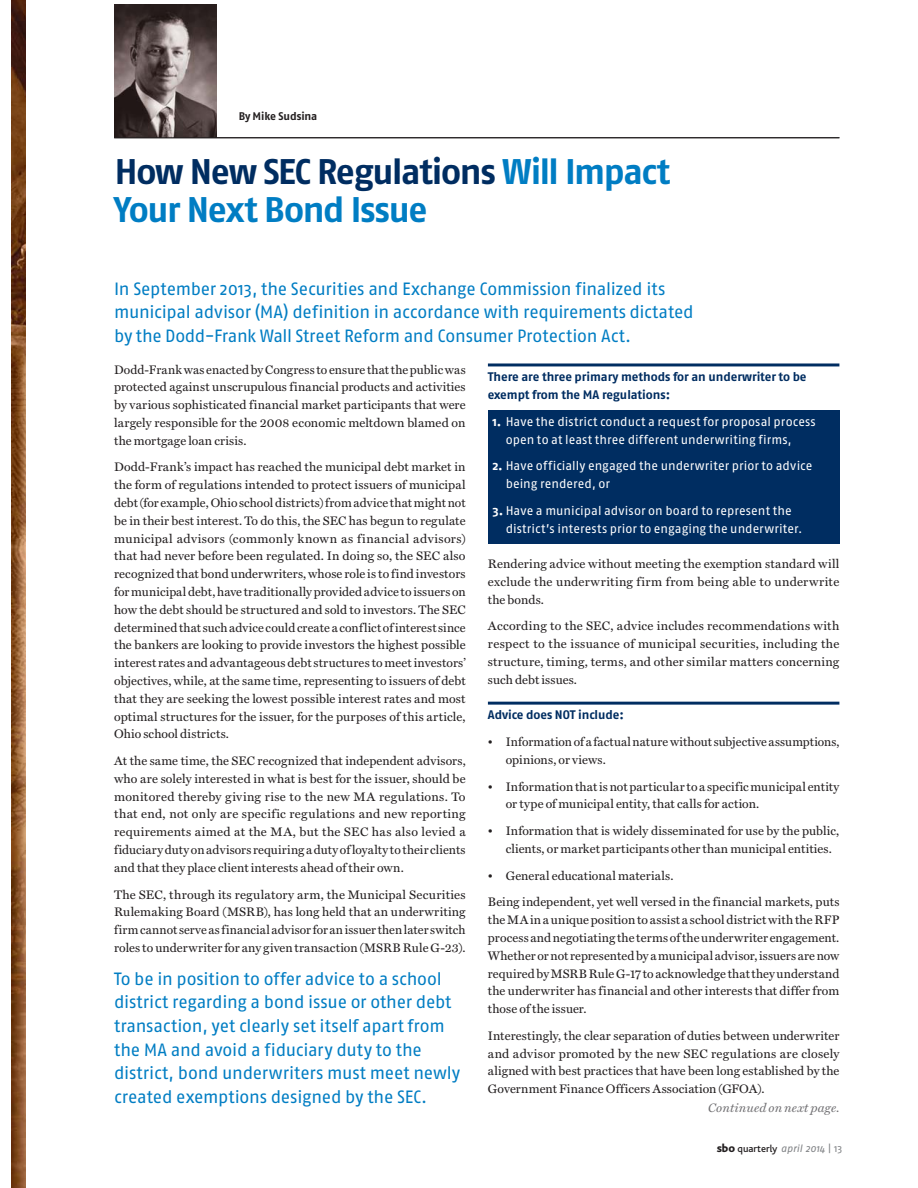
<style>
.page{position:relative;width:918px;height:1188px;background:#fff}
.page>*{position:absolute;margin:0;border:0;box-sizing:border-box;transform-origin:0 0}
.t1{font:700 35.55px/38.5px "Fago No";letter-spacing:-.035em;color:#007dc3}
.t2{font:17.85px/23.7px "Fago No";letter-spacing:-.015em;color:#007dc3}
.t3{font:12.6px/17.9px "Fago No";letter-spacing:.005em;color:#fff}
.t4{font:12.45px/17.9px "Miller Text";letter-spacing:.01em;color:#231f20;text-align:justify}
.t5{font:700 12.45px/17.9px "Fago No";letter-spacing:-.005em;color:#002d61}
.t6{font:italic 12.45px "Miller Text";letter-spacing:.015em;color:#717073}
.t7{font:700 11.1px "Fago No";letter-spacing:-.01em;color:#231f20}
.t8{font:500 10.35px "Bliss";color:#231f20}
.s1{color:#002d61}
.s2{font-weight:700}
.s3{font-weight:800;font-size:11.85px}
.s4{font-family:"Fago No";font-weight:400;font-style:italic;color:#808285}
.s5{font-family:"Fago No";font-weight:400;color:#808285}
</style>
<div class="page">
<div style="left:488px;top:410px;width:351px;height:133px;background:#002d61"></div>
<hr style="left:488px;top:363px;width:351px;height:3px;background:#002d61">
<hr style="left:488px;top:702px;width:351px;height:3px;background:#002d61">
<img style="left:114px;top:4px;width:103px;height:133px">
<img style="left:12px;top:0;width:13px;height:1188px">
<hr style="left:114px;top:137px;width:725px;height:1px;background:#231f20">
<p class="t7" style="left:239px;top:112px;width:80px">By Mike Sudsina</p>
<h1 class="t1" style="left:113px;top:155px;width:558px"><span class="s1">How New SEC Regulations</span> Will Impact<br>Your Next Bond Issue</h1>
<h2 class="t2" style="left:114px;top:278px;width:581px">In September 2013, the Securities and Exchange Commission finalized its municipal advisor (MA) definition in accordance with requirements dictated by the Dodd-Frank Wall Street Reform and Consumer Protection Act.</h2>
<p class="t5" style="left:488px;top:369px;width:320px">There are three primary methods for an underwriter to be exempt from the MA regulations:</p>
<p class="t3" style="left:506px;top:413px;width:312px;text-indent:-13px"><span class="s2">1.</span> Have the district conduct a request for proposal process open to at least three different underwriting firms,</p>
<p class="t3" style="left:506px;top:458px;width:308px;text-indent:-13px"><span class="s2">2.</span> Have officially engaged the underwriter prior to advice being rendered, or</p>
<p class="t3" style="left:506px;top:502px;width:298px;text-indent:-13px"><span class="s2">3.</span> Have a municipal advisor on board to represent the district’s interests prior to engaging the underwriter.</p>
<p class="t4" style="left:488px;top:556px;width:353px">Rendering advice without meeting the exemption standard will exclude the underwriting firm from being able to underwrite the bonds.</p>
<p class="t4" style="left:488px;top:618px;width:353px">According to the SEC, advice includes recommendations with respect to the issuance of municipal securities, including the structure, timing, terms, and other similar matters concerning such debt issues.</p>
<p class="t5" style="left:488px;top:707px;width:138px">Advice does NOT include:</p>
<p class="t4" style="left:506px;top:734px;width:335px;text-indent:-18px">• Information of a factual nature without subjective assumptions, opinions, or views.</p>
<p class="t4" style="left:506px;top:779px;width:335px;text-indent:-18px">• Information that is not particular to a specific municipal entity or type of municipal entity, that calls for action.</p>
<p class="t4" style="left:506px;top:823px;width:335px;text-indent:-18px">• Information that is widely disseminated for use by the public, clients, or market participants other than municipal entities.</p>
<p class="t4" style="left:488px;top:863px;width:353px;line-height:26.7px">• General educational materials.<br>Being independent, yet well versed in the financial markets, puts</p>
<p class="t4" style="left:488px;top:912px;width:353px">the MA in a unique position to assist a school district with the RFP process and negotiating the terms of the underwriter engagement.<br>Whether or not represented by a municipal advisor, issuers are now required by MSRB Rule G-17 to acknowledge that they understand the underwriter has financial and other interests that differ from those of the issuer.</p>
<p class="t4" style="left:488px;top:1028px;width:353px">Interestingly, the clear separation of duties between underwriter and advisor promoted by the new SEC regulations are closely aligned with best practices that have been long established by the Government Finance Officers Association (GFOA).</p>
<p class="t4" style="left:114px;top:362px;width:353px">Dodd-Frank was enacted by Congress to ensure that the public was protected against unscrupulous financial products and activities by various sophisticated financial market participants that were largely responsible for the 2008 economic meltdown blamed on the mortgage loan crisis.</p>
<p class="t4" style="left:114px;top:459px;width:353px">Dodd-Frank’s impact has reached the municipal debt market in the form of regulations intended to protect issuers of municipal debt (for example, Ohio school districts) from advice that might not be in their best interest. To do this, the SEC has begun to regulate municipal advisors (commonly known as financial advisors) that had never before been regulated. In doing so, the SEC also recognized that bond underwriters, whose role is to find investors for municipal debt, have traditionally provided advice to issuers on how the debt should be structured and sold to investors. The SEC determined that such advice could create a conflict of interest since the bankers are looking to provide investors the highest possible interest rates and advantageous debt structures to meet investors’ objectives, while, at the same time, representing to issuers of debt that they are seeking the lowest possible interest rates and most optimal structures for the issuer, for the purposes of this article, Ohio school districts.</p>
<p class="t4" style="left:114px;top:753px;width:353px">At the same time, the SEC recognized that independent advisors, who are solely interested in what is best for the issuer, should be monitored thereby giving rise to the new MA regulations. To that end, not only are specific regulations and new reporting requirements aimed at the MA, but the SEC has also levied a fiduciary duty on advisors requiring a duty of loyalty to their clients and that they place client interests ahead of their own.</p>
<p class="t4" style="left:114px;top:887px;width:353px">The SEC, through its regulatory arm, the Municipal Securities Rulemaking Board (MSRB), has long held that an underwriting firm cannot serve as financial advisor for an issuer then later switch roles to underwriter for any given transaction (MSRB Rule G-23).</p>
<p class="t2" style="left:114px;top:968px;width:348px">To be in position to offer advice to a school district regarding a bond issue or other debt transaction, yet clearly set itself apart from the MA and avoid a fiduciary duty to the district, bond underwriters must meet newly created exemptions designed by the SEC.</p>
<p class="t6" style="left:708px;top:1103px;width:133px">Continued on next page.</p>
<p class="t8" style="left:717px;top:1144px;width:127px"><span class="s3">sbo</span> quarterly <span class="s4">april 2014</span> <span class="s5">| 13</span></p>
</div>
